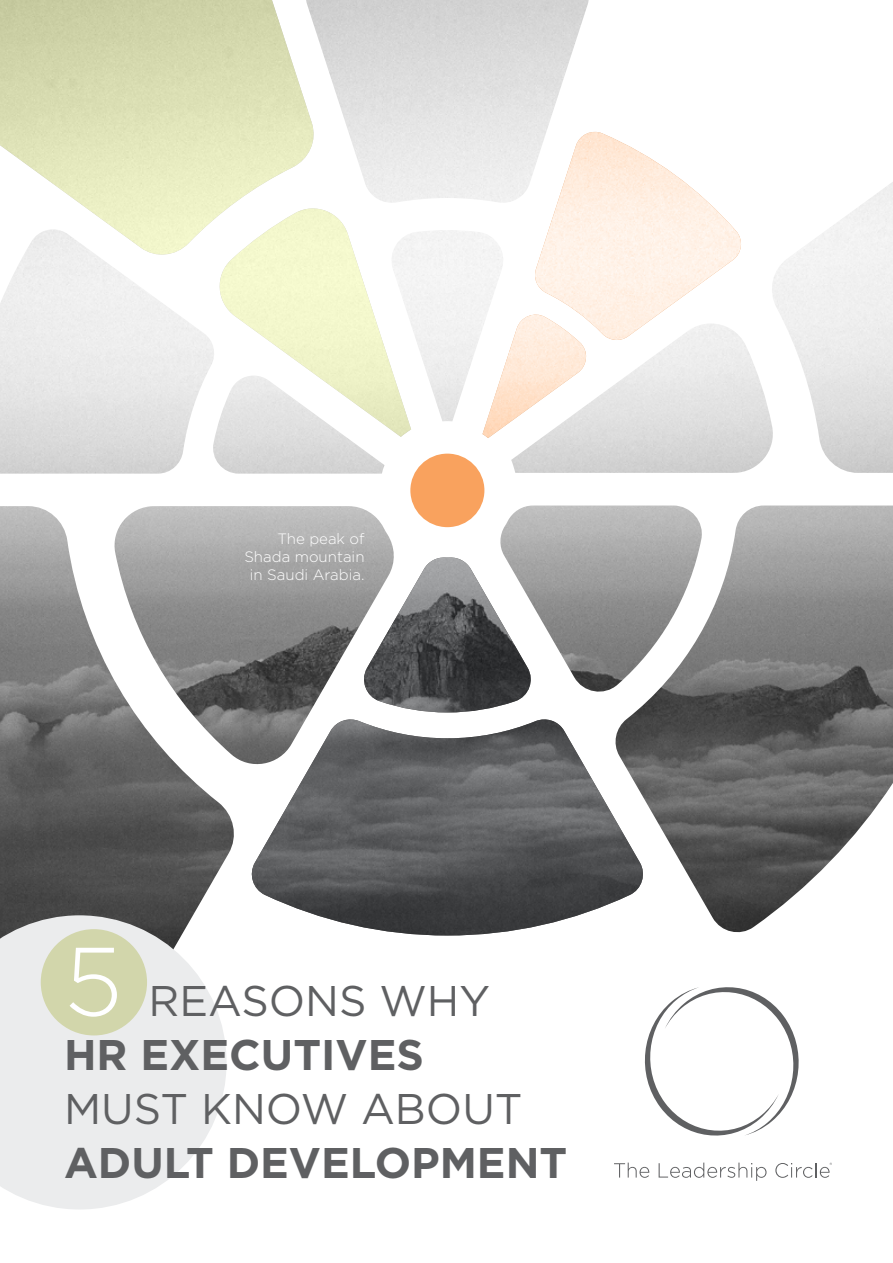
<style>
.page{position:relative;width:893px;height:1263px;background:#fff}
.page>*{position:absolute;margin:0;border:0;box-sizing:border-box;transform-origin:0 0}
.t1{font:300 96.9px "Gotham";color:#fff}
.t2{font:700 42.9px "Gotham";color:#5f6062}
.t3{font:42.9px "Gotham";color:#5f6062}
.t4{font:300 15px/18px "Gotham";color:#fff;text-align:right}
</style>
<div class="page">
<img style="left:0;top:0;width:893px;height:936px">
<svg style="left:0;top:0;width:411px;height:437px"></svg>
<svg style="left:482px;top:129px;width:262px;height:309px"></svg>
<svg style="left:248px;top:717px;width:399px;height:218px"></svg>
<div style="left:410px;top:454px;width:74px;height:73px;background:#f9a25e;border-radius:50%"></div>
<svg style="left:360px;top:557px;width:175px;height:155px"></svg>
<svg style="left:0;top:915px;width:227px;height:294px;fill:#ebeced"></svg>
<div style="left:41px;top:929px;width:106px;height:106px;background:#d2d6ab;border-radius:50%"></div>
<svg style="left:614px;top:1162px;width:35px;height:16px"></svg>
<svg style="left:659px;top:1162px;width:107px;height:19px"></svg>
<svg style="left:644px;top:987px;width:155px;height:149px"></svg>
<svg style="left:775px;top:1162px;width:57px;height:16px"></svg>
<p class="t4" style="left:244px;top:529px;width:122px">The peak of<br>Shada mountain in Saudi Arabia.</p>
<h1 class="t1" style="left:64px;top:920px;width:60px">5</h1>
<h2 class="t3" style="left:148px;top:973px;width:343px">REASONS WHY</h2>
<h2 class="t2" style="left:64px;top:1026px;width:361px">HR EXECUTIVES</h2>
<h2 class="t3" style="left:64px;top:1081px;width:460px">MUST KNOW ABOUT</h2>
<h2 class="t2" style="left:64px;top:1134px;width:505px">ADULT DEVELOPMENT</h2>
</div>
